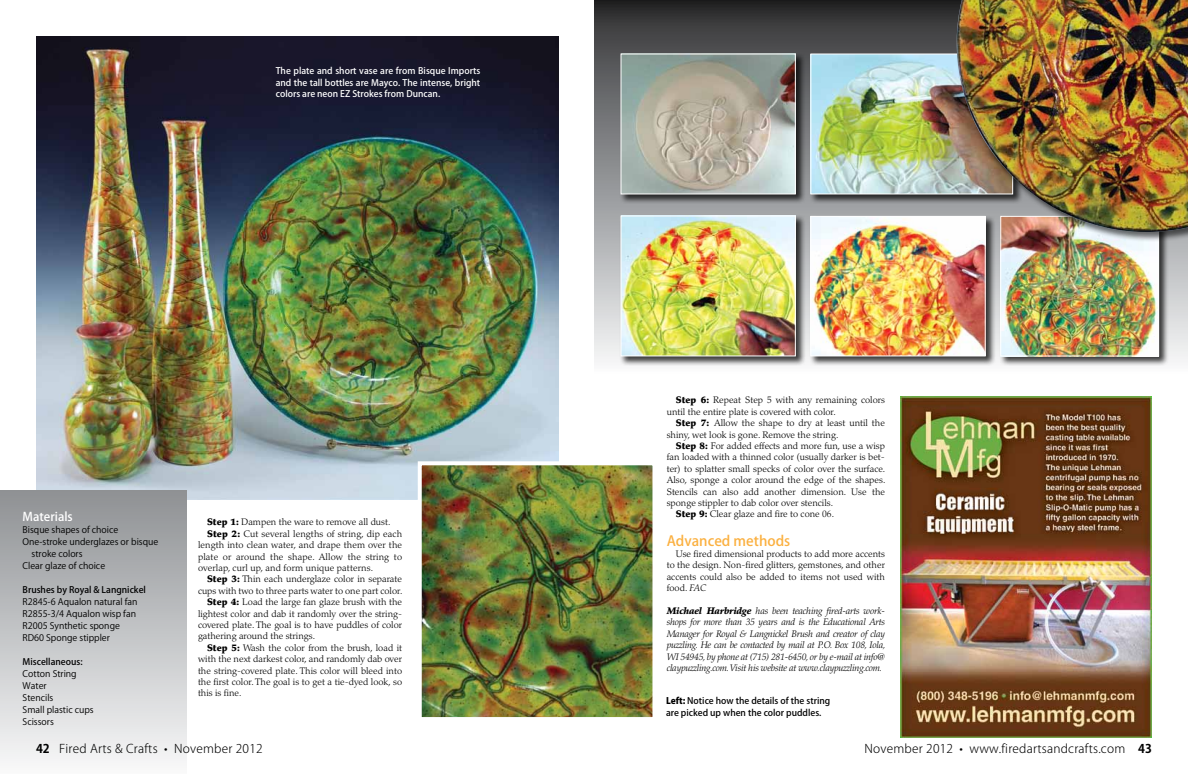
<style>
.page{position:relative;width:1188px;height:774px;background:#fff}
.page>*{position:absolute;margin:0;border:0;box-sizing:border-box;transform-origin:0 0}
.t1{font:500 14px "Koz Go Pro";color:#fbb040}
.t2{font:300 12px "Koz Go Pro";letter-spacing:.02em;color:#000}
.t3{font:500 12px "Koz Go Pro";color:#fff}
.t4{font:300 9.5px/11.4px "Palatino";color:#000}
.t5{font:italic 300 9.5px/11.4px "Palatino";letter-spacing:-.02em;color:#000;text-align:justify}
.t6{font:9px/12px "Koz Go Pro";color:#000}
.t7{font:500 9px/11.5px "Koz Go Pro";color:#fff;text-align:justify}
.t8{font:500 9px/11.5px "Koz Go Pro";color:#000}
.s1{font-weight:700}
.s2{font-weight:900}
.s3{font-style:italic}
.s4{font-weight:800}
</style>
<div class="page">
<svg style="left:594px;top:0;width:594px;height:363px;background:#6c6d6f"></svg>
<img style="left:900px;top:396px;width:252px;height:342px">
<div style="left:620px;top:52px;width:186px;height:152px;background:#000;opacity:.75"></div>
<img style="left:622px;top:56px;width:172px;height:136px">
<div style="left:620px;top:54px;width:176px;height:140px;border:1px solid #fff"></div>
<div style="left:809px;top:52px;width:214px;height:152px;background:#000;opacity:.75"></div>
<img style="left:812px;top:56px;width:144px;height:136px">
<div style="left:810px;top:54px;width:203px;height:140px;border:1px solid #fff"></div>
<div style="left:620px;top:214px;width:186px;height:152px;background:#000;opacity:.75"></div>
<img style="left:622px;top:217px;width:172px;height:137px">
<div style="left:620px;top:215px;width:176px;height:141px;border:1px solid #fff"></div>
<div style="left:809px;top:215px;width:186px;height:151px;background:#000;opacity:.75"></div>
<img style="left:812px;top:218px;width:172px;height:136px">
<div style="left:810px;top:216px;width:176px;height:140px;border:1px solid #fff"></div>
<div style="left:999px;top:215px;width:170px;height:151px;background:#000;opacity:.75"></div>
<img style="left:1002px;top:243px;width:155px;height:112px">
<div style="left:1000px;top:216px;width:159px;height:141px;border:1px solid #fff"></div>
<div style="left:956px;top:0;width:232px;height:243px;background:#000;opacity:.59"></div>
<img style="left:956px;top:0;width:232px;height:232px">
<img style="left:36px;top:36px;width:522px;height:463px">
<img style="left:423px;top:466px;width:228px;height:250px">
<div style="left:418px;top:461px;width:238px;height:260px;border:4px solid #fff"></div>
<div style="left:0;top:491px;width:186px;height:283px;background:linear-gradient(to bottom,#8e9194,#f8f9fa)"></div>
<p class="t7" style="left:276px;top:66px;width:206px">The plate and short vase are from Bisque Imports and the tall bottles are Mayco. The intense, bright colors are neon EZ Strokes from Duncan.</p>
<p class="t3" style="left:23px;top:509px;width:52px">Materials</p>
<p class="t6" style="left:23px;top:524px;width:97px">Bisque shapes of choice</p>
<p class="t6" style="left:23px;top:536px;width:137px">One-stroke underglazes or bisque</p>
<p class="t6" style="left:32px;top:548px;width:52px">stroke colors</p>
<p class="t6" style="left:23px;top:560px;width:84px">Clear glaze of choice</p>
<p class="t8" style="left:23px;top:584px;width:125px">Brushes by Royal &amp; Langnickel</p>
<p class="t6" style="left:23px;top:596px;width:116px">R2845-6 Aqualon natural fan<br>R2855-3/4 Aqualon wisp fan<br>R2005 Synthetic sponge<br>RD60 Sponge stippler</p>
<p class="t8" style="left:23px;top:656px;width:61px">Miscellaneous:</p>
<p class="t6" style="left:23px;top:668px;width:73px">Cotton String<br>Water<br>Stencils<br>Small plastic cups<br>Scissors</p>
<p class="t2" style="left:36px;top:740px;width:228px"><span class="s1">42</span> Fired Arts &amp; Crafts • November 2012</p>
<p class="t4" style="left:207px;top:517px;width:185px"><span class="s2">Step 1:</span> Dampen the ware to remove all dust.</p>
<p class="t4" style="left:207px;top:528px;width:197px"><span class="s2">Step 2:</span> Cut several lengths of string, dip each</p>
<p class="t4" style="left:198px;top:539px;width:206px">length into clean water, and drape them over the</p>
<p class="t4" style="left:198px;top:551px;width:206px">plate or around the shape. Allow the string to</p>
<p class="t4" style="left:198px;top:562px;width:177px">overlap, curl up, and form unique patterns.</p>
<p class="t4" style="left:207px;top:574px;width:197px"><span class="s2">Step 3:</span> Thin each underglaze color in separate</p>
<p class="t4" style="left:198px;top:585px;width:206px">cups with two to three parts water to one part color.</p>
<p class="t4" style="left:207px;top:596px;width:197px"><span class="s2">Step 4:</span> Load the large fan glaze brush with the</p>
<p class="t4" style="left:198px;top:608px;width:206px">lightest color and dab it randomly over the string-</p>
<p class="t4" style="left:198px;top:619px;width:206px">covered plate. The goal is to have puddles of color</p>
<p class="t4" style="left:198px;top:631px;width:119px">gathering around the strings.</p>
<p class="t4" style="left:207px;top:642px;width:197px"><span class="s2">Step 5:</span> Wash the color from the brush, load it</p>
<p class="t4" style="left:198px;top:653px;width:206px">with the next darkest color, and randomly dab over</p>
<p class="t4" style="left:198px;top:665px;width:206px">the string-covered plate. This color will bleed into</p>
<p class="t4" style="left:198px;top:676px;width:206px">the first color. The goal is to get a tie-dyed look, so</p>
<p class="t4" style="left:198px;top:688px;width:45px">this is fine.</p>
<p class="t4" style="left:667px;top:395px;width:220px;text-indent:9px"><span class="s2">Step 6:</span> Repeat Step 5 with any remaining colors until the entire plate is covered with color.</p>
<p class="t4" style="left:667px;top:417px;width:220px;text-indent:9px"><span class="s2">Step 7:</span> Allow the shape to dry at least until the shiny, wet look is gone. Remove the string.</p>
<p class="t4" style="left:676px;top:440px;width:211px"><span class="s2">Step 8:</span> For added effects and more fun, use a wisp</p>
<p class="t4" style="left:667px;top:452px;width:220px">fan loaded with a thinned color (usually darker is bet-</p>
<p class="t4" style="left:667px;top:463px;width:220px">ter) to splatter small specks of color over the surface.</p>
<p class="t4" style="left:667px;top:474px;width:220px">Also, sponge a color around the edge of the shapes.</p>
<p class="t4" style="left:667px;top:486px;width:220px">Stencils can also add another dimension. Use the</p>
<p class="t4" style="left:667px;top:497px;width:168px">sponge stippler to dab color over stencils.</p>
<p class="t4" style="left:676px;top:509px;width:160px"><span class="s2">Step 9:</span> Clear glaze and fire to cone 06.</p>
<h1 class="t1" style="left:667px;top:531px;width:125px">Advanced methods</h1>
<p class="t4" style="left:667px;top:548px;width:220px;text-align:justify;text-indent:9px">Use fired dimensional products to add more accents to the design. Non-fired glitters, gemstones, and other accents could also be added to items not used with food. <span class="s3">FAC</span></p>
<p class="t5" style="left:667px;top:605px;width:220px"><span class="s2">Michael Harbridge</span> has been teaching fired-arts work&shy;shops for more than 35 years and is the Educational Arts Manager for Royal &amp; Langnickel Brush and creator of clay puzzling. He can be contacted by mail at P.O. Box 108, Iola, WI 54945, by phone at (715) 281-6450, or by e-mail at info@ claypuzzling.com. Visit his website at www.claypuzzling.com.</p>
<p class="t8" style="left:666px;top:696px;width:166px"><span class="s4">Left:</span> Notice how the details of the string are picked up when the color puddles.</p>
<p class="t2" style="left:864px;top:740px;width:289px">November 2012 • www.firedartsandcrafts.com <span class="s1">43</span></p>
</div>
